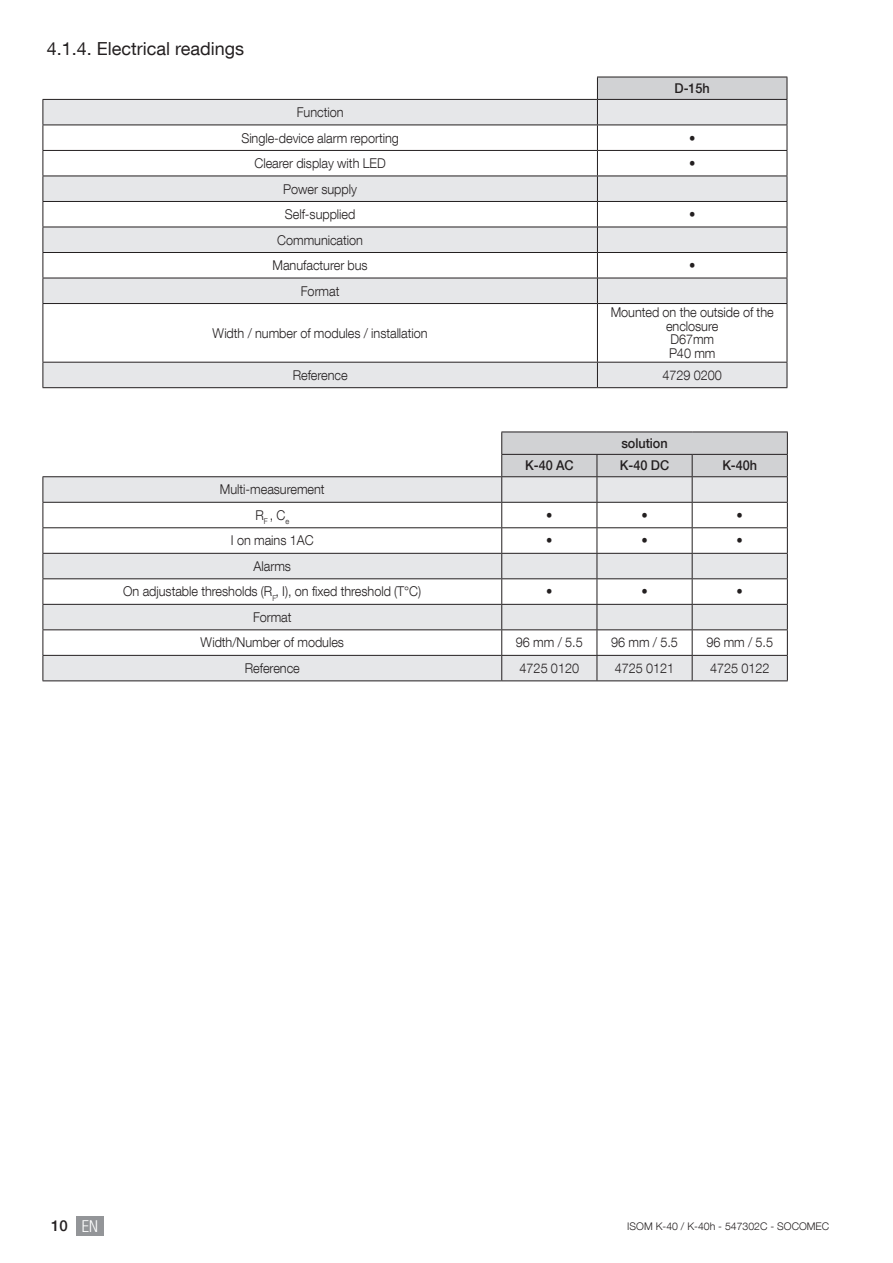
<style>
.page{position:relative;width:893px;height:1263px;background:#fff}
.page>*{position:absolute;margin:0;border:0;box-sizing:border-box;transform-origin:0 0}
.t1{font:18px "Helvetica Neue LT Com";color:#231f20}
.t2{font:500 15px "Helvetica Neue LT Com";color:#231f20}
.t3{font:300 13.5px/25.5px "Helvetica Neue LT Com";letter-spacing:-.005em;color:#231f20;text-align:center;scale:.94 1}
.t4{font:500 13.5px "Helvetica Neue LT Com";letter-spacing:-.005em;color:#231f20;scale:.94 1}
.t5{font:300 10.5px "Helvetica Neue LT Com";color:#231f20}
.s1{font-weight:300;font-stretch:condensed;font-size:16.5px;color:#fff}
</style>
<div class="page">
<div style="left:76px;top:1216px;width:28px;height:19px;background:#939598"></div>
<svg style="left:43px;top:77px;width:745px;height:310px"></svg>
<hr style="left:43px;top:99px;width:554px;height:1px;background:#231f20">
<hr style="left:597px;top:99px;width:190px;height:1px;background:#231f20">
<hr style="left:43px;top:176px;width:554px;height:1px;background:#231f20">
<hr style="left:597px;top:176px;width:190px;height:1px;background:#231f20">
<hr style="left:43px;top:227px;width:554px;height:1px;background:#231f20">
<hr style="left:597px;top:227px;width:190px;height:1px;background:#231f20">
<hr style="left:43px;top:278px;width:554px;height:1px;background:#231f20">
<hr style="left:597px;top:278px;width:190px;height:1px;background:#231f20">
<hr style="left:43px;top:303px;width:554px;height:1px;background:#231f20">
<hr style="left:597px;top:303px;width:190px;height:1px;background:#231f20">
<hr style="left:43px;top:362px;width:554px;height:1px;background:#231f20">
<hr style="left:597px;top:362px;width:190px;height:1px;background:#231f20">
<hr style="left:597px;top:77px;width:190px;height:1px;background:#231f20">
<hr style="left:43px;top:387px;width:554px;height:1px;background:#231f20">
<hr style="left:597px;top:387px;width:190px;height:1px;background:#231f20">
<svg style="left:43px;top:433px;width:745px;height:247px"></svg>
<hr style="left:43px;top:476px;width:459px;height:1px;background:#231f20">
<hr style="left:502px;top:476px;width:95px;height:1px;background:#231f20">
<hr style="left:597px;top:476px;width:95px;height:1px;background:#231f20">
<hr style="left:692px;top:476px;width:96px;height:1px;background:#231f20">
<hr style="left:692px;top:527px;width:96px;height:1px;background:#231f20">
<hr style="left:43px;top:553px;width:459px;height:1px;background:#231f20">
<hr style="left:502px;top:553px;width:95px;height:1px;background:#231f20">
<hr style="left:597px;top:553px;width:95px;height:1px;background:#231f20">
<hr style="left:692px;top:553px;width:96px;height:1px;background:#231f20">
<hr style="left:43px;top:604px;width:459px;height:1px;background:#231f20">
<hr style="left:502px;top:604px;width:95px;height:1px;background:#231f20">
<hr style="left:597px;top:604px;width:95px;height:1px;background:#231f20">
<hr style="left:692px;top:604px;width:96px;height:1px;background:#231f20">
<hr style="left:43px;top:629px;width:459px;height:1px;background:#231f20">
<hr style="left:502px;top:629px;width:95px;height:1px;background:#231f20">
<hr style="left:597px;top:629px;width:95px;height:1px;background:#231f20">
<hr style="left:692px;top:629px;width:96px;height:1px;background:#231f20">
<hr style="left:43px;top:655px;width:459px;height:1px;background:#231f20">
<hr style="left:502px;top:655px;width:95px;height:1px;background:#231f20">
<hr style="left:597px;top:655px;width:95px;height:1px;background:#231f20">
<hr style="left:692px;top:655px;width:96px;height:1px;background:#231f20">
<hr style="left:501px;top:432px;width:96px;height:1px;background:#231f20">
<hr style="left:597px;top:432px;width:95px;height:1px;background:#231f20">
<hr style="left:692px;top:432px;width:96px;height:1px;background:#231f20">
<hr style="left:501px;top:454px;width:96px;height:1px;background:#231f20">
<hr style="left:597px;top:454px;width:95px;height:1px;background:#231f20">
<hr style="left:692px;top:454px;width:96px;height:1px;background:#231f20">
<hr style="left:43px;top:578px;width:459px;height:1px;background:#231f20">
<hr style="left:502px;top:578px;width:95px;height:1px;background:#231f20">
<hr style="left:597px;top:578px;width:95px;height:1px;background:#231f20">
<hr style="left:692px;top:578px;width:96px;height:1px;background:#231f20">
<hr style="left:43px;top:680px;width:459px;height:1px;background:#231f20">
<hr style="left:502px;top:680px;width:95px;height:1px;background:#231f20">
<hr style="left:597px;top:680px;width:95px;height:1px;background:#231f20">
<hr style="left:692px;top:680px;width:96px;height:1px;background:#231f20">
<h1 class="t1" style="left:47px;top:38px;width:199px">4.1.4. Electrical readings</h1>
<p class="t3" style="left:241px;top:99px;width:169px">Function<br>Single-device alarm reporting</p>
<p class="t4" style="left:674px;top:80px;width:39px">D-15h</p>
<p class="t3" style="left:689px;top:125px;width:8px">•</p>
<p class="t3" style="left:255px;top:150px;width:141px">Clearer display with LED</p>
<p class="t3" style="left:689px;top:150px;width:8px">•</p>
<p class="t3" style="left:283px;top:176px;width:80px;text-align:left">Power supply<br>Self-supplied</p>
<p class="t3" style="left:689px;top:201px;width:8px">•</p>
<p class="t3" style="left:273px;top:227px;width:103px">Communication<br>Manufacturer bus</p>
<p class="t3" style="left:301px;top:278px;width:43px">Format</p>
<p class="t3" style="left:213px;top:320px;width:230px">Width / number of modules / installation</p>
<p class="t3" style="left:689px;top:252px;width:8px">•</p>
<p class="t3" style="left:611px;top:306px;width:175px;line-height:13.5px">Mounted on the outside of the enclosure<br>D67mm<br>P40 mm</p>
<p class="t3" style="left:293px;top:362px;width:60px">Reference</p>
<p class="t3" style="left:662px;top:362px;width:65px">4729 0200</p>
<p class="t4" style="left:621px;top:435px;width:51px">solution</p>
<p class="t3" style="left:220px;top:476px;width:113px">Multi-measurement<br>R<sub>F</sub> , C<sub>e</sub></p>
<p class="t4" style="left:525px;top:457px;width:53px">K-40 AC</p>
<p class="t4" style="left:620px;top:457px;width:54px">K-40 DC</p>
<p class="t4" style="left:722px;top:457px;width:39px">K-40h</p>
<p class="t3" style="left:546px;top:502px;width:8px">•</p>
<p class="t3" style="left:641px;top:502px;width:8px">•</p>
<p class="t3" style="left:737px;top:502px;width:8px">•</p>
<p class="t3" style="left:231px;top:527px;width:89px">I on mains 1AC</p>
<p class="t3" style="left:546px;top:527px;width:8px">•</p>
<p class="t3" style="left:641px;top:527px;width:8px">•</p>
<p class="t3" style="left:737px;top:527px;width:8px">•</p>
<p class="t3" style="left:123px;top:553px;width:318px">Alarms<br>On adjustable thresholds (R<sub>F</sub>, I), on fixed threshold (T°C)</p>
<p class="t3" style="left:546px;top:578px;width:8px">•</p>
<p class="t3" style="left:641px;top:578px;width:8px">•</p>
<p class="t3" style="left:737px;top:578px;width:8px">•</p>
<p class="t3" style="left:201px;top:604px;width:154px">Format<br>Width/Number of modules</p>
<p class="t3" style="left:516px;top:630px;width:73px">96 mm / 5.5</p>
<p class="t3" style="left:611px;top:630px;width:73px">96 mm / 5.5</p>
<p class="t3" style="left:706px;top:630px;width:73px">96 mm / 5.5</p>
<p class="t3" style="left:245px;top:655px;width:60px">Reference</p>
<p class="t3" style="left:520px;top:655px;width:65px">4725 0120</p>
<p class="t3" style="left:615px;top:655px;width:65px">4725 0121</p>
<p class="t3" style="left:710px;top:655px;width:65px">4725 0122</p>
<p class="t2" style="left:51px;top:1217px;width:48px">10 <span class="s1">EN</span></p>
<p class="t5" style="left:627px;top:1219px;width:203px">ISOM K-40 / K-40h - 547302C - SOCOMEC</p>
</div>
